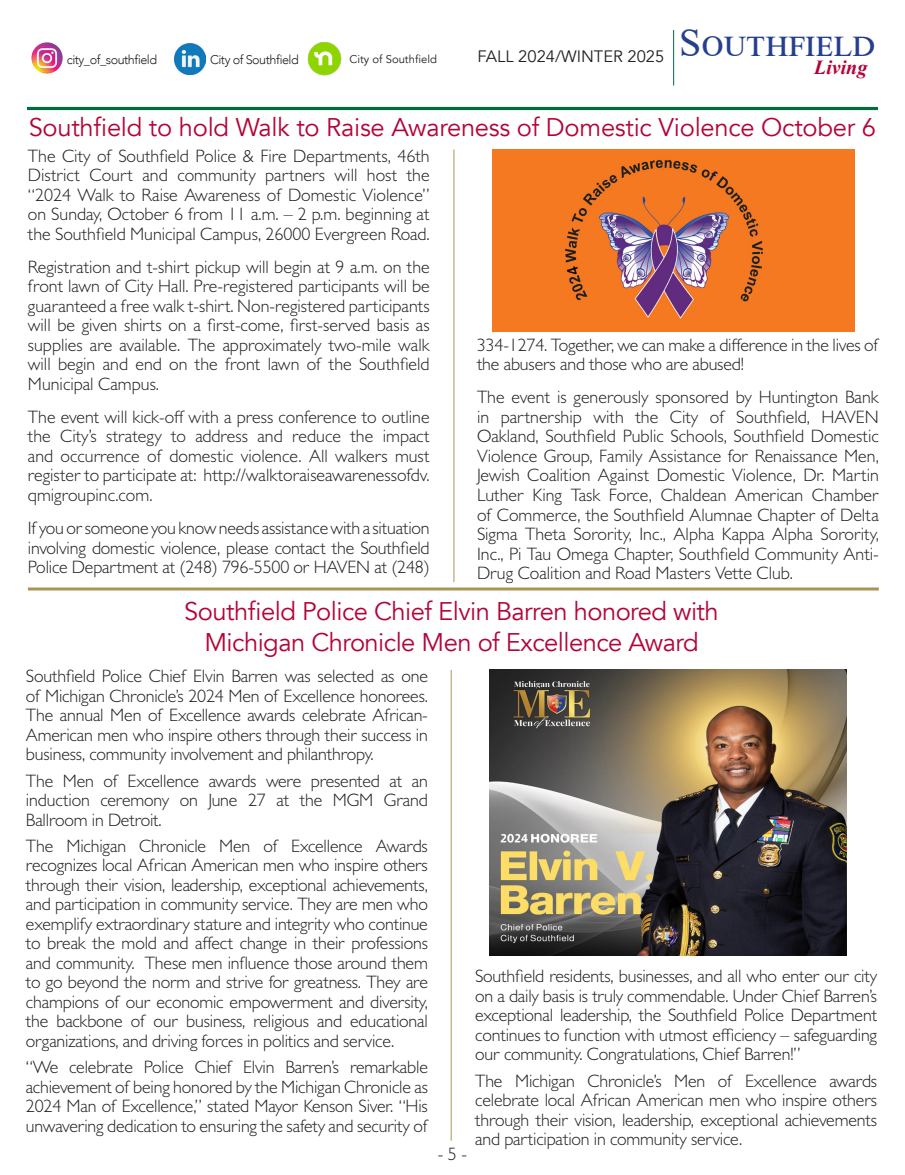
<style>
.page{position:relative;width:905px;height:1175px;background:#fff}
.page>*{position:absolute;margin:0;border:0;box-sizing:border-box;transform-origin:0 0}
.t1{font:39.75px "Times New Roman";color:#253f8e}
.t2{font:25.5px/30.6px "Avenir";letter-spacing:-.02em;color:#b30437;text-align:center}
.t3{font:italic 700 19.95px "Times New Roman";color:#b30437}
.t4{font:300 18px/19.5px "Gill Sans";letter-spacing:-.01em;color:#231f20;text-align:justify}
.t5{font:16.5px "Avenir";color:#231f20}
.t6{font:300 12.6px "Avenir";letter-spacing:-.04em;color:#231f20}
.t7{font:11.25px "Avenir";color:#231f20}
</style>
<div class="page">
<hr style="left:673px;top:30px;width:1px;height:56px;background:#006c3f">
<hr style="left:27px;top:107px;width:851px;height:3px;background:#006c3f">
<img style="left:175px;top:44px;width:30px;height:30px">
<img style="left:31px;top:42px;width:32px;height:32px;border-radius:16px">
<img style="left:307px;top:42px;width:34px;height:33px">
<hr style="left:28px;top:587px;width:850px;height:3px;background:#aa9455">
<hr style="left:451px;top:670px;width:1px;height:470px;background:#aa9455">
<img style="left:489px;top:670px;width:357px;height:285px">
<img style="left:492px;top:150px;width:362px;height:181px">
<hr style="left:453px;top:150px;width:1px;height:432px;background:#aa9455">
<h1 class="t1" style="left:679px;top:15px;width:198px">Southfield</h1>
<p class="t5" style="left:477px;top:46px;width:188px">FALL 2024/WINTER 2025</p>
<p class="t7" style="left:349px;top:52px;width:89px">City of Southfield</p>
<p class="t6" style="left:67px;top:52px;width:92px">city_of_southfield</p>
<p class="t6" style="left:210px;top:52px;width:90px">City of Southfield</p>
<p class="t3" style="left:814px;top:53px;width:55px">Living</p>
<p class="t2" style="left:29px;top:112px;width:848px">Southfield to hold Walk to Raise Awareness of Domestic Violence October 6</p>
<p class="t4" style="left:28px;top:146px;width:403px">The City of Southfield Police &amp; Fire Departments, 46th District Court and community partners will host the “2024 Walk to Raise Awareness of Domestic Violence” on Sunday, October 6 from 11 a.m. – 2 p.m. beginning at the Southfield Municipal Campus, 26000 Evergreen Road.</p>
<p class="t4" style="left:28px;top:257px;width:403px">Registration and t-shirt pickup will begin at 9 a.m. on the front lawn of City Hall. Pre-registered participants will be guaranteed a free walk t-shirt. Non-registered participants will be given shirts on a first-come, first-served basis as supplies are available. The approximately two-mile walk will begin and end on the front lawn of the Southfield Municipal Campus.</p>
<p class="t4" style="left:28px;top:407px;width:404px">The event will kick-off with a press conference to outline the City’s strategy to address and reduce the impact and occurrence of domestic violence. All walkers must register to participate at: http://walktoraiseawarenessofdv. qmigroupinc.com.</p>
<p class="t4" style="left:28px;top:518px;width:403px">If you or someone you know needs assistance with a situation involving domestic violence, please contact the Southfield Police Department at (248) 796-5500 or HAVEN at (248)</p>
<p class="t4" style="left:477px;top:335px;width:404px">334-1274. Together, we can make a difference in the lives of the abusers and those who are abused!</p>
<p class="t4" style="left:477px;top:387px;width:403px">The event is generously sponsored by Huntington Bank in partnership with the City of Southfield, HAVEN Oakland, Southfield Public Schools, Southfield Domestic Violence Group, Family Assistance for Renaissance Men, Jewish Coalition Against Domestic Violence, Dr. Martin Luther King Task Force, Chaldean American Chamber of Commerce, the Southfield Alumnae Chapter of Delta Sigma Theta Sorority, Inc., Alpha Kappa Alpha Sorority, Inc., Pi Tau Omega Chapter, Southfield Community Anti-Drug Coalition and Road Masters Vette Club.</p>
<p class="t2" style="left:184px;top:597px;width:536px">Southfield Police Chief Elvin Barren honored with<br>Michigan Chronicle Men of Excellence Award</p>
<p class="t4" style="left:26px;top:666px;width:403px">Southfield Police Chief Elvin Barren was selected as one of Michigan Chronicle’s 2024 Men of Excellence honorees.<br>The annual Men of Excellence awards celebrate African-American men who inspire others through their success in business, community involvement and philanthropy.</p>
<p class="t4" style="left:26px;top:770px;width:403px">The Men of Excellence awards were presented at an induction ceremony on June 27 at the MGM Grand Ballroom in Detroit.</p>
<p class="t4" style="left:26px;top:835px;width:403px">The Michigan Chronicle Men of Excellence Awards recognizes local African American men who inspire others through their vision, leadership, exceptional achievements, and participation in community service. They are men who exemplify extraordinary stature and integrity who continue to break the mold and affect change in their professions and community. These men influence those around them to go beyond the norm and strive for greatness. They are champions of our economic empowerment and diversity, the backbone of our business, religious and educational organizations, and driving forces in politics and service.</p>
<p class="t4" style="left:26px;top:1057px;width:404px">“We celebrate Police Chief Elvin Barren’s remarkable achievement of being honored by the Michigan Chronicle as 2024 Man of Excellence,” stated Mayor Kenson Siver. “His unwavering dedication to ensuring the safety and security of</p>
<p class="t4" style="left:475px;top:966px;width:404px">Southfield residents, businesses, and all who enter our city on a daily basis is truly commendable. Under Chief Barren’s exceptional leadership, the Southfield Police Department continues to function with utmost efficiency – safeguarding our community. Congratulations, Chief Barren!”</p>
<p class="t4" style="left:475px;top:1070px;width:403px">The Michigan Chronicle’s Men of Excellence awards celebrate local African American men who inspire others through their vision, leadership, exceptional achievements and participation in community service.</p>
<p class="t4" style="left:438px;top:1143px;width:31px">- 5 -</p>
</div>
